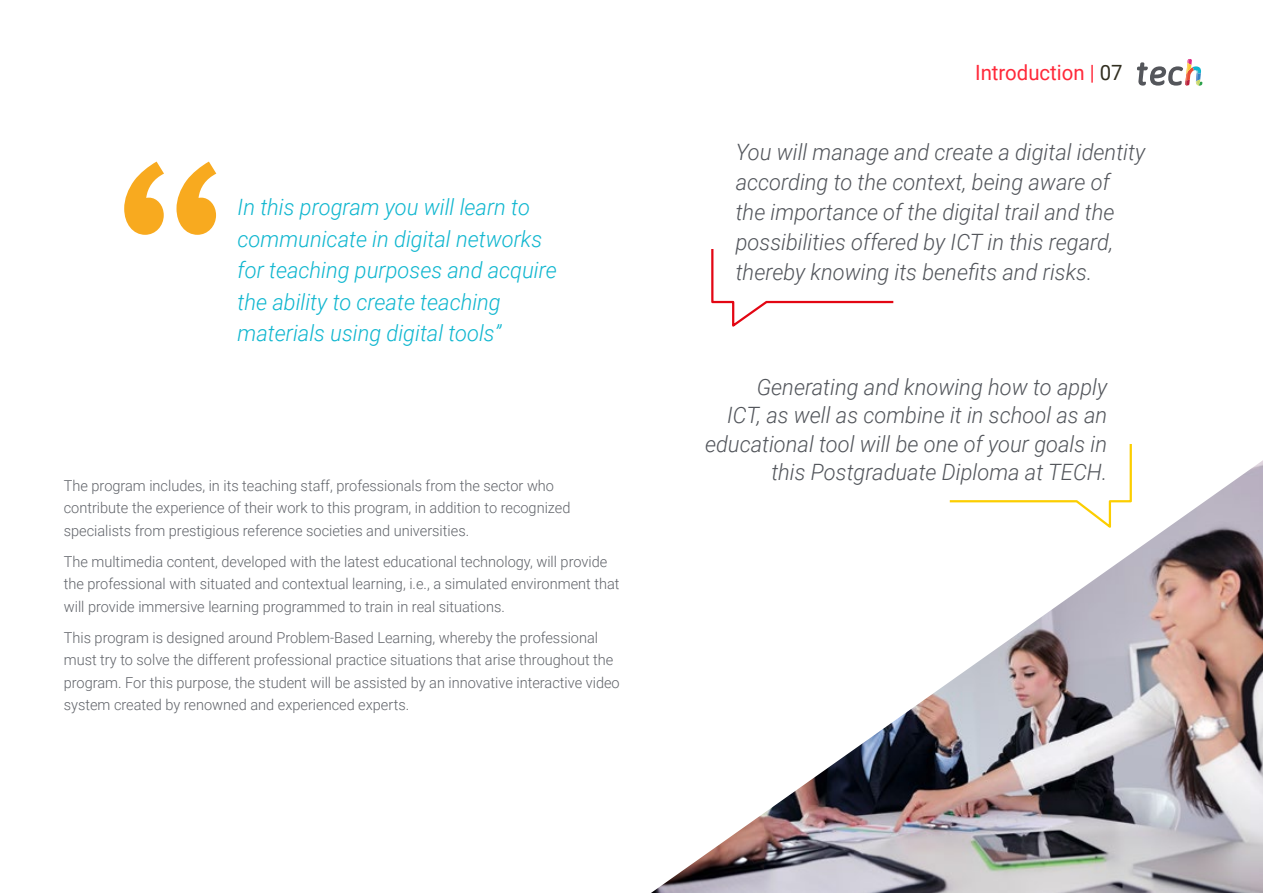
<style>
.page{position:relative;width:1263px;height:893px;background:#fff}
.page>*{position:absolute;margin:0;border:0;box-sizing:border-box;transform-origin:0 0}
.t1{font:italic 300 22.5px/30px "Roboto";color:#52555b;text-align:right}
.t2{font:italic 300 22.5px/31.5px "Roboto";color:#0fb6cf}
.t3{font:21px "Roboto";color:#ff293a}
.t4{font:300 15px/22.5px "Roboto";color:#61646a}
.s1{color:#312e20}
</style>
<div class="page">
<svg style="left:124px;top:162px;width:92px;height:73px"></svg>
<img style="left:651px;top:460px;width:612px;height:433px">
<svg style="left:1137px;top:59px;width:65px;height:27px"></svg>
<svg style="left:947px;top:444px;width:186px;height:87px"></svg>
<svg style="left:711px;top:249px;width:183px;height:78px"></svg>
<h1 class="t2" style="left:238px;top:190px;width:321px">In this program you will learn to communicate in digital networks for teaching purposes and acquire the ability to create teaching materials using digital tools”</h1>
<p class="t4" style="left:64px;top:474px;width:508px">The program includes, in its teaching staff, professionals from the sector who contribute the experience of their work to this program, in addition to recognized specialists from prestigious reference societies and universities.</p>
<p class="t4" style="left:64px;top:550px;width:557px">The multimedia content, developed with the latest educational technology, will provide the professional with situated and contextual learning, i.e., a simulated environment that will provide immersive learning programmed to train in real situations.</p>
<p class="t4" style="left:64px;top:626px;width:557px">This program is designed around Problem-Based Learning, whereby the professional must try to solve the different professional practice situations that arise throughout the program. For this purpose, the student will be assisted by an innovative interactive video system created by renowned and experienced experts.</p>
<h2 class="t3" style="left:975px;top:57px;width:149px">Introduction | <span class="s1">07</span></h2>
<h1 class="t1" style="left:736px;top:137px;width:411px;text-align:left">You will manage and create a digital identity according to the context, being aware of<br>the importance of the digital trail and the possibilities offered by ICT in this regard, thereby knowing its benefits and risks.</h1>
<h1 class="t1" style="left:705px;top:372px;width:404px;line-height:28.5px">Generating and knowing how to apply<br>ICT, as well as combine it in school as an educational tool will be one of your goals in this Postgraduate Diploma at TECH.</h1>
</div>
